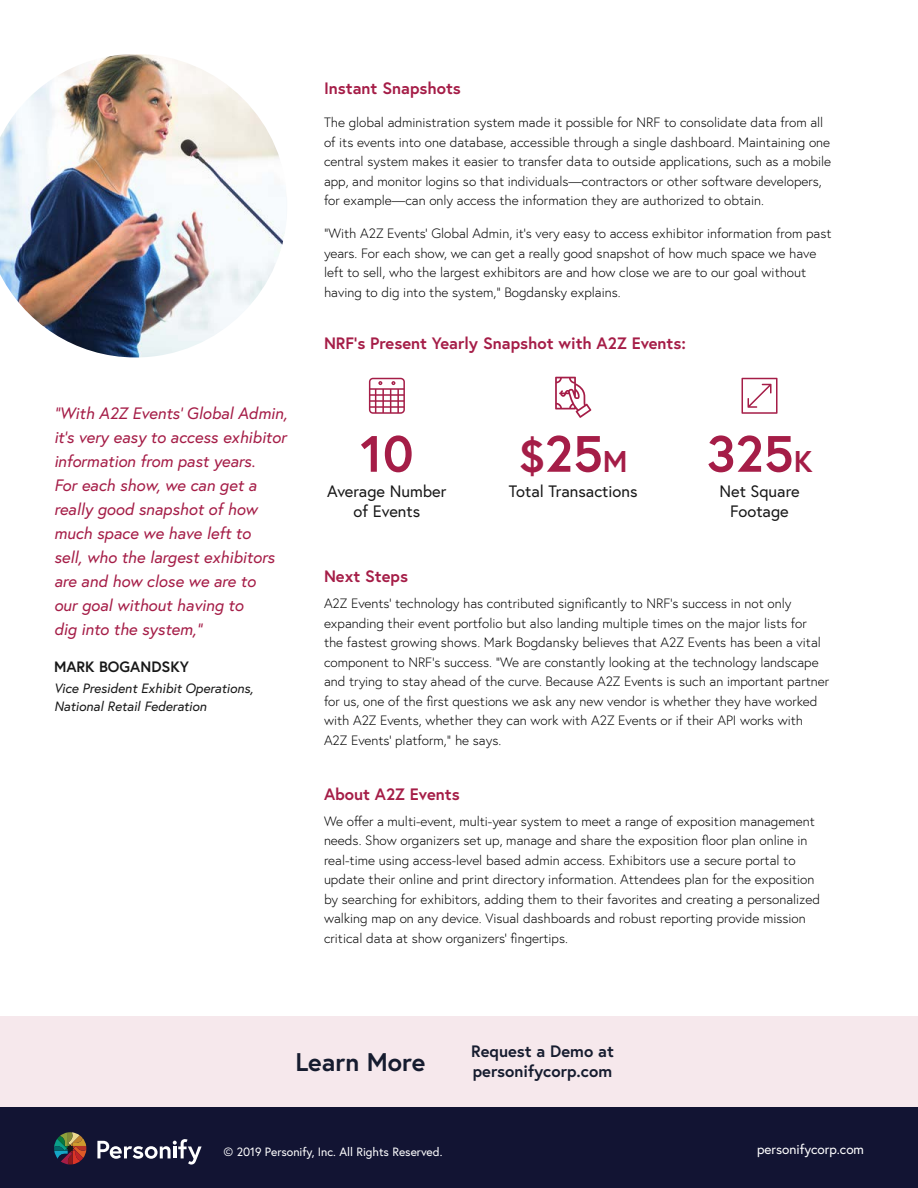
<style>
.page{position:relative;width:918px;height:1188px;background:#fff}
.page>*{position:absolute;margin:0;border:0;box-sizing:border-box;transform-origin:0 0}
.t1{font:700 51px "Europa";color:#a51d47}
.t2{font:700 25.5px "Europa";color:#161c2f}
.t3{font:italic 16.5px/24px "Europa";color:#a51d47}
.t4{font:700 16.5px "Europa";color:#a51d47}
.t5{font:16.5px/19.5px "Europa";color:#181818;text-align:center}
.t6{font:700 16.5px/19.8px "Europa";color:#161c2f}
.t7{font:700 15px "Europa";color:#181818}
.t8{font:300 13.5px/19.5px "Europa";color:#000}
.t9{font:italic 13.5px/18px "Europa";color:#181818}
.t10{font:13.5px "Europa";color:#fff}
.t11{font:12px "Europa";color:#fff}
.s1{font-size:45px}
.s2{font-size:30px}
</style>
<div class="page">
<div style="left:0;top:1016px;width:918px;height:91px;background:#f6e8ec"></div>
<img style="left:0;top:54px;width:285px;height:303px">
<svg style="left:369px;top:378px;width:36px;height:36px"></svg>
<svg style="left:555px;top:377px;width:36px;height:41px"></svg>
<svg style="left:742px;top:378px;width:36px;height:36px"></svg>
<div style="left:0;top:1107px;width:918px;height:81px;background:#121433"></div>
<svg style="left:97px;top:1139px;width:105px;height:26px"></svg>
<svg style="left:54px;top:1132px;width:32px;height:33px"></svg>
<p class="t4" style="left:324px;top:81px;width:138px">Instant Snapshots</p>
<p class="t8" style="left:324px;top:114px;width:509px">The global administration system made it possible for NRF to consolidate data from all of its events into one database, accessible through a single dashboard. Maintaining one central system makes it easier to transfer data to outside applications, such as a mobile app, and monitor logins so that individuals—contractors or other software developers, for example—can only access the information they are authorized to obtain.</p>
<p class="t8" style="left:324px;top:225px;width:509px">“With A2Z Events’ Global Admin, it’s very easy to access exhibitor information from past years. For each show, we can get a really good snapshot of how much space we have left to sell, who the largest exhibitors are and how close we are to our goal without having to dig into the system,” Bogdansky explains.</p>
<p class="t3" style="left:54px;top:403px;width:235px">“With A2Z Events’ Global Admin, it’s very easy to access exhibitor information from past years.<br>For each show, we can get a really good snapshot of how much space we have left to<br>sell, who the largest exhibitors are and how close we are to<br>our goal without having to<br>dig into the system,”</p>
<p class="t7" style="left:54px;top:661px;width:137px">MARK BOGANDSKY</p>
<p class="t9" style="left:54px;top:681px;width:201px">Vice President Exhibit Operations,<br>National Retail Federation</p>
<p class="t4" style="left:324px;top:336px;width:363px">NRF’s Present Yearly Snapshot with A2Z Events:</p>
<h1 class="t1" style="left:360px;top:431px;width:55px">10</h1>
<p class="t5" style="left:327px;top:483px;width:121px">Average Number of Events</p>
<h1 class="t1" style="left:519px;top:431px;width:111px"><span class="s1">$</span>25<span class="s2">M</span></h1>
<p class="t5" style="left:509px;top:483px;width:130px">Total Transactions</p>
<h1 class="t1" style="left:706px;top:431px;width:108px">325<span class="s2">K</span></h1>
<p class="t5" style="left:719px;top:483px;width:82px">Net Square<br>Footage</p>
<p class="t4" style="left:324px;top:569px;width:86px">Next Steps</p>
<p class="t8" style="left:324px;top:595px;width:507px">A2Z Events’ technology has contributed significantly to NRF’s success in not only expanding their event portfolio but also landing multiple times on the major lists for the fastest growing shows. Mark Bogdansky believes that A2Z Events has been a vital component to NRF’s success. “We are constantly looking at the technology landscape and trying to stay ahead of the curve. Because A2Z Events is such an important partner for us, one of the first questions we ask any new vendor is whether they have worked with A2Z Events, whether they can work with A2Z Events or if their API works with A2Z Events’ platform,” he says.</p>
<p class="t4" style="left:324px;top:786px;width:137px">About A2Z Events</p>
<p class="t8" style="left:324px;top:812px;width:498px">We offer a multi-event, multi-year system to meet a range of exposition management needs. Show organizers set up, manage and share the exposition floor plan online in real-time using access-level based admin access. Exhibitors use a secure portal to update their online and print directory information. Attendees plan for the exposition by searching for exhibitors, adding them to their favorites and creating a personalized walking map on any device. Visual dashboards and robust reporting provide mission critical data at show organizers’ fingertips.</p>
<h2 class="t2" style="left:296px;top:1051px;width:131px">Learn More</h2>
<p class="t6" style="left:471px;top:1042px;width:144px">Request a Demo at personifycorp.com</p>
<p class="t11" style="left:224px;top:1147px;width:220px">© 2019 Personify, Inc. All Rights Reserved.</p>
<p class="t10" style="left:757px;top:1143px;width:109px">personifycorp.com</p>
</div>
